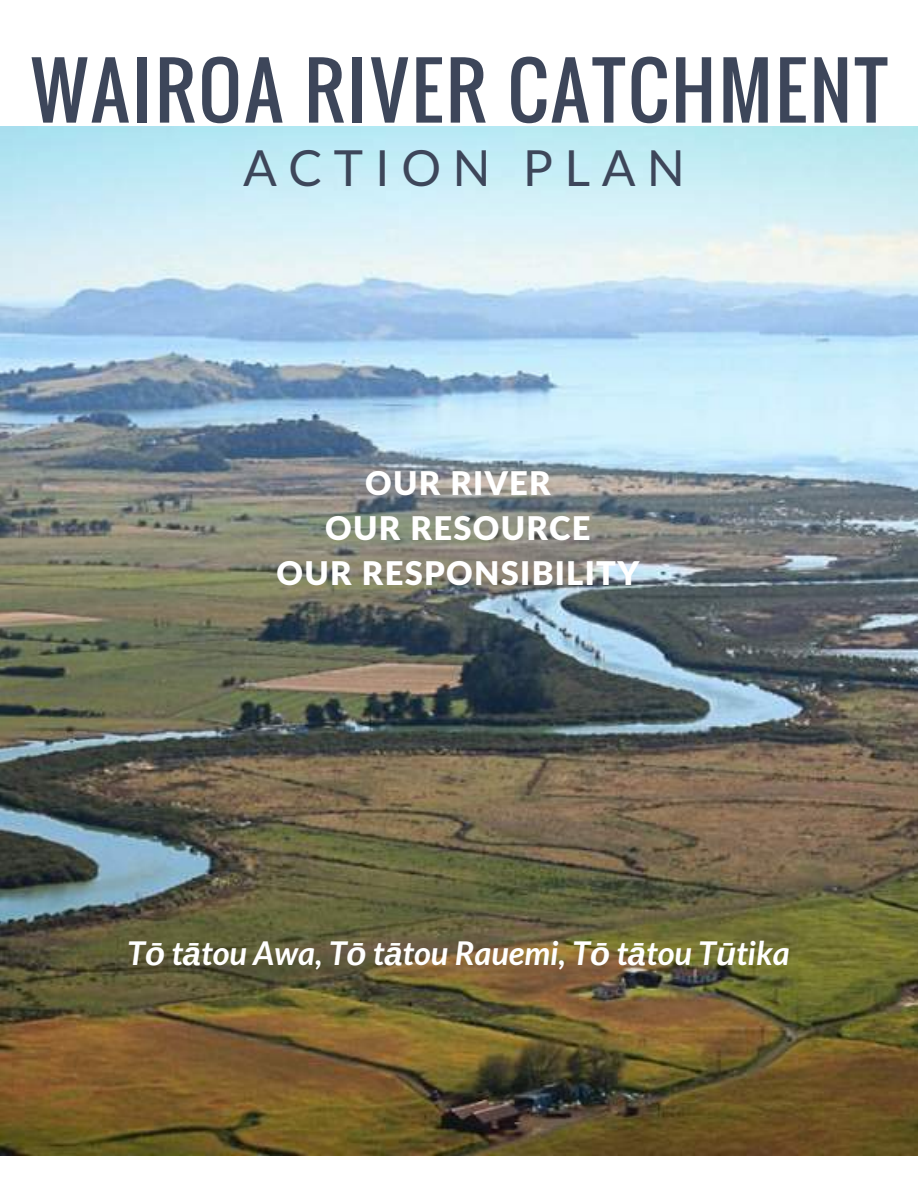
<style>
.page{position:relative;width:918px;height:1188px;background:#fff}
.page>*{position:absolute;margin:0;border:0;box-sizing:border-box;transform-origin:0 0}
.t1{font:74.7px "Oswald";letter-spacing:.04em;color:#3d465a}
.t2{font:49.8px "Lato";letter-spacing:.23em;color:#3d465a}
.t3{font:italic 700 32.7px "Lato";color:#fff}
.t4{font:900 32.7px/45px "Lato";letter-spacing:.04em;color:#fff;text-align:center}
.s1{font-family:"Liberation Sans"}
</style>
<div class="page">
<img style="left:0;top:126px;width:918px;height:1029px">
<h1 class="t1" style="left:31px;top:34px;width:858px">WAIROA RIVER CATCHMENT</h1>
<h2 class="t2" style="left:243px;top:136px;width:443px">ACTION PLAN</h2>
<p class="t4" style="left:277px;top:460px;width:364px">OUR RIVER<br>OUR RESOURCE<br>OUR RESPONSIBILITY</p>
<p class="t3" style="left:127px;top:933px;width:664px">T<span class="s1">ō</span> t<span class="s1">ā</span>tou Awa, T<span class="s1">ō</span> t<span class="s1">ā</span>tou Rauemi, T<span class="s1">ō</span> t<span class="s1">ā</span>tou T<span class="s1">ū</span>tika</p>
</div>
